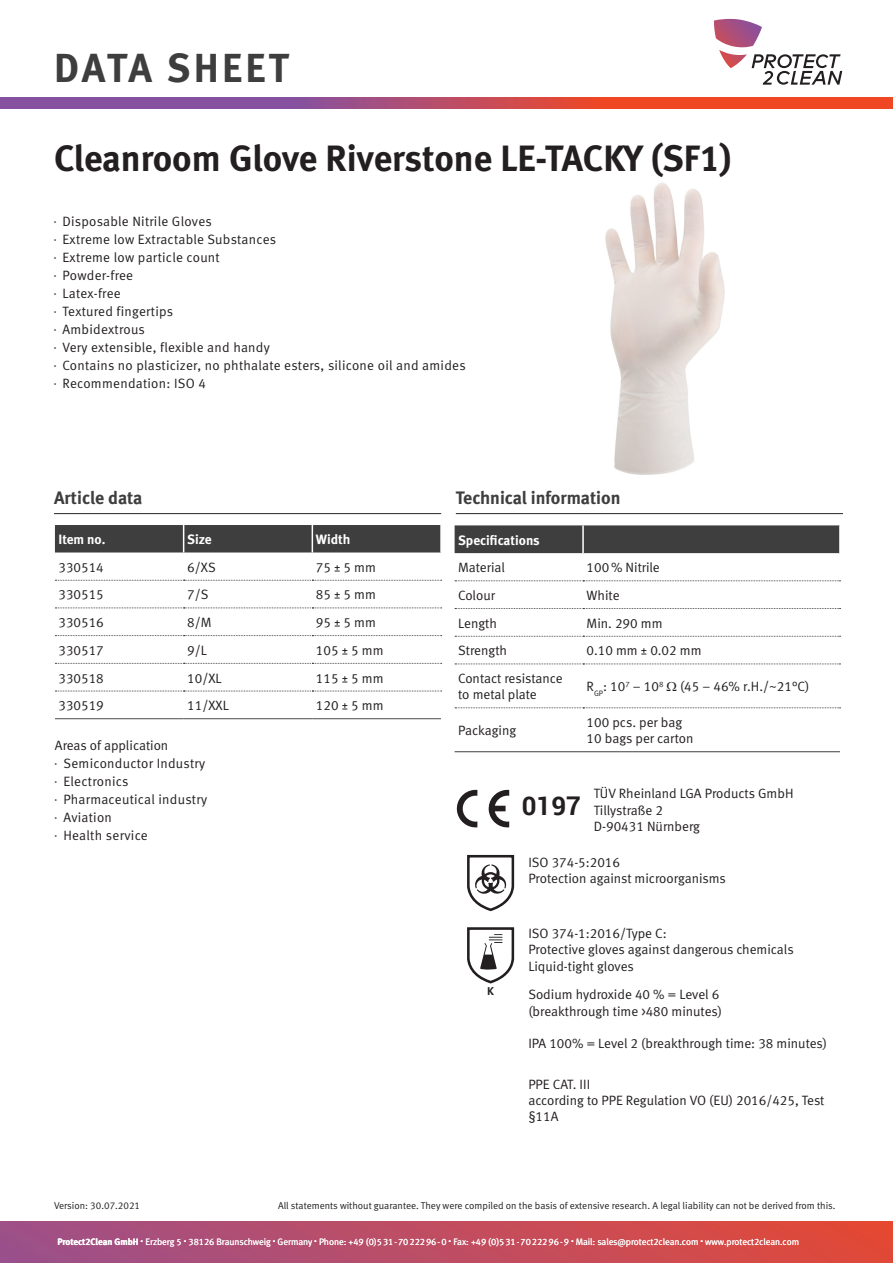
<style>
.page{position:relative;width:893px;height:1263px;background:#fff}
.page>*{position:absolute;margin:0;border:0;box-sizing:border-box;transform-origin:0 0}
.t1{font:40.5px "Meta Bold LF";letter-spacing:.08em;color:#3e3e3f}
.t2{font:36.6px "Meta Bold LF";color:#231f20}
.t3{font:700 25.8px "Roboto";color:#231f20}
.t4{font:18px "Meta Bold LF";color:#3e3e3f}
.Einleitung{font:13.5px/16.2px "Meta Normal LF";color:#231f20}
.Einleitung-2{font:13.5px "Meta Normal LF";letter-spacing:.02em;color:#231f20}
.t5{font:13.5px "Meta Bold LF";color:#fff}
.t6{font:800 10.5px "Futura Std";color:#231f20}
.t7{font:9.9px "Meta Normal LF";color:#231f20}
.t8{font:9.3px "Meta Normal LF";letter-spacing:-.005em;color:#fff}
.s1{font-family:"Myriad Pro";font-size:7.5px}
.s2{font-family:"Meta Bold LF"}
</style>
<div class="page">
<svg style="left:714px;top:19px;width:128px;height:66px"></svg>
<svg style="left:0;top:97px;width:893px;height:11px;background:#ba4c62"></svg>
<div style="left:0;top:1221px;width:893px;height:42px;background:linear-gradient(to right,#9b518c,#e34936)"></div>
<hr style="left:54px;top:513px;width:387px;height:1px;background:#3e3e3f">
<hr style="left:456px;top:513px;width:387px;height:1px;background:#3e3e3f">
<div style="left:455px;top:525px;width:384px;height:28px;background:#3e3e3f"></div>
<hr style="left:582px;top:525px;width:2px;height:28px;background:#fff">
<hr style="left:455px;top:751px;width:128px;height:1px;background:#3e3e3f">
<hr style="left:583px;top:751px;width:257px;height:1px;background:#3e3e3f">
<svg style="left:455px;top:580px;width:386px;height:1px"></svg>
<svg style="left:455px;top:608px;width:386px;height:1px"></svg>
<svg style="left:455px;top:636px;width:386px;height:1px"></svg>
<svg style="left:455px;top:663px;width:386px;height:1px"></svg>
<svg style="left:455px;top:707px;width:386px;height:1px"></svg>
<div style="left:55px;top:525px;width:385px;height:27px;background:#3e3e3f"></div>
<hr style="left:55px;top:718px;width:129px;height:1px;background:#4b4c4d">
<hr style="left:184px;top:718px;width:128px;height:1px;background:#4b4c4d">
<hr style="left:312px;top:718px;width:129px;height:1px;background:#4b4c4d">
<svg style="left:55px;top:580px;width:387px;height:1px"></svg>
<svg style="left:55px;top:607px;width:387px;height:1px"></svg>
<svg style="left:55px;top:635px;width:387px;height:1px"></svg>
<svg style="left:55px;top:663px;width:387px;height:1px"></svg>
<svg style="left:55px;top:691px;width:387px;height:1px"></svg>
<img style="left:606px;top:183px;width:118px;height:291px">
<svg style="left:456px;top:790px;width:21px;height:38px"></svg>
<svg style="left:488px;top:790px;width:21px;height:38px"></svg>
<svg style="left:467px;top:927px;width:48px;height:57px"></svg>
<svg style="left:467px;top:854px;width:48px;height:58px"></svg>
<h1 class="t1" style="left:54px;top:44px;width:236px">DATA SHEET</h1>
<p class="t2" style="left:54px;top:136px;width:679px">Cleanroom Glove Riverstone LE-TACKY (SF1)</p>
<p class="Einleitung" style="left:54px;top:213px;width:159px"><span class="s1">•</span> Disposable Nitrile Gloves</p>
<p class="Einleitung-2" style="left:54px;top:231px;width:224px"><span class="s1">•</span> Extreme low Extractable Substances</p>
<p class="Einleitung-2" style="left:54px;top:249px;width:167px"><span class="s1">•</span> Extreme low particle count</p>
<p class="Einleitung-2" style="left:54px;top:267px;width:81px"><span class="s1">•</span> Powder-free</p>
<p class="Einleitung-2" style="left:54px;top:285px;width:68px"><span class="s1">•</span> Latex-free</p>
<p class="Einleitung-2" style="left:54px;top:303px;width:121px"><span class="s1">•</span> Textured fingertips</p>
<p class="Einleitung-2" style="left:54px;top:321px;width:92px"><span class="s1">•</span> Ambidextrous</p>
<p class="Einleitung" style="left:54px;top:339px;width:217px"><span class="s1">•</span> Very extensible, flexible and handy</p>
<p class="Einleitung-2" style="left:54px;top:357px;width:413px"><span class="s1">•</span> Contains no plasticizer, no phthalate esters, silicone oil and amides</p>
<p class="Einleitung-2" style="left:54px;top:375px;width:154px"><span class="s1">•</span> Recommendation: ISO 4</p>
<h3 class="t4" style="left:54px;top:487px;width:90px">Article data</h3>
<h3 class="t4" style="left:456px;top:487px;width:166px">Technical information</h3>
<p class="t5" style="left:59px;top:531px;width:48px">Item no.</p>
<p class="t5" style="left:187px;top:531px;width:26px">Size</p>
<p class="t5" style="left:316px;top:531px;width:36px">Width</p>
<p class="Einleitung" style="left:59px;top:559px;width:47px">330514</p>
<p class="Einleitung" style="left:187px;top:559px;width:30px">6/XS</p>
<p class="Einleitung" style="left:316px;top:559px;width:62px">75 ± 5 mm</p>
<p class="Einleitung" style="left:59px;top:586px;width:47px">330515</p>
<p class="Einleitung" style="left:187px;top:586px;width:23px">7/S</p>
<p class="Einleitung" style="left:316px;top:586px;width:62px">85 ± 5 mm</p>
<p class="Einleitung" style="left:59px;top:614px;width:47px">330516</p>
<p class="Einleitung" style="left:187px;top:614px;width:26px">8/M</p>
<p class="Einleitung" style="left:316px;top:614px;width:62px">95 ± 5 mm</p>
<p class="Einleitung" style="left:59px;top:642px;width:47px">330517</p>
<p class="Einleitung" style="left:187px;top:642px;width:21px">9/L</p>
<p class="Einleitung" style="left:316px;top:642px;width:69px">105 ± 5 mm</p>
<p class="Einleitung" style="left:59px;top:670px;width:47px">330518</p>
<p class="Einleitung" style="left:187px;top:670px;width:36px">10/XL</p>
<p class="Einleitung" style="left:316px;top:670px;width:69px">115 ± 5 mm</p>
<p class="Einleitung" style="left:59px;top:697px;width:47px">330519</p>
<p class="Einleitung" style="left:187px;top:697px;width:43px">11/XXL</p>
<p class="Einleitung" style="left:316px;top:697px;width:69px">120 ± 5 mm</p>
<p class="Einleitung" style="left:55px;top:737px;width:115px">Areas of application</p>
<p class="Einleitung-2" style="left:55px;top:755px;width:152px"><span class="s1">•</span> Semiconductor Industry</p>
<p class="Einleitung-2" style="left:55px;top:773px;width:75px"><span class="s1">•</span> Electronics</p>
<p class="Einleitung-2" style="left:55px;top:791px;width:154px"><span class="s1">•</span> Pharmaceutical industry</p>
<p class="Einleitung-2" style="left:55px;top:809px;width:58px"><span class="s1">•</span> Aviation</p>
<p class="Einleitung-2" style="left:55px;top:827px;width:94px"><span class="s1">•</span> Health service</p>
<p class="t5" style="left:458px;top:532px;width:83px">Specifications</p>
<p class="Einleitung" style="left:458px;top:559px;width:48px">Material</p>
<p class="Einleitung" style="left:587px;top:559px;width:75px">100% Nitrile</p>
<p class="Einleitung" style="left:458px;top:587px;width:38px">Colour</p>
<p class="Einleitung" style="left:587px;top:587px;width:35px">White</p>
<p class="Einleitung" style="left:458px;top:615px;width:40px">Length</p>
<p class="Einleitung" style="left:587px;top:615px;width:77px">Min. 290 mm</p>
<p class="Einleitung" style="left:458px;top:642px;width:50px">Strength</p>
<p class="Einleitung" style="left:587px;top:642px;width:116px">0.10 mm ± 0.02 mm</p>
<p class="Einleitung" style="left:458px;top:670px;width:106px">Contact resistance to metal plate</p>
<p class="Einleitung" style="left:587px;top:678px;width:224px">R<sub>GP</sub>: 10<sup>7</sup> – 10<sup>8</sup> (45 – 46% r.H./~21°C)</p>
<p class="Einleitung" style="left:458px;top:722px;width:60px">Packaging</p>
<p class="Einleitung" style="left:587px;top:714px;width:97px">100 pcs. per bag</p>
<p class="Einleitung" style="left:587px;top:730px;width:108px">10 bags per carton</p>
<p class="t6" style="left:487px;top:985px;width:8px">K</p>
<p class="Einleitung" style="left:594px;top:785px;width:201px">TÜV Rheinland LGA Products GmbH</p>
<p class="Einleitung" style="left:594px;top:801px;width:71px">Tillystraße 2</p>
<p class="Einleitung" style="left:594px;top:818px;width:108px">D-90431 Nürnberg</p>
<p class="Einleitung" style="left:528px;top:854px;width:93px">ISO 374-5:2016</p>
<p class="Einleitung" style="left:528px;top:870px;width:199px">Protection against microorganisms</p>
<p class="t3" style="left:522px;top:788px;width:61px">0197</p>
<p class="Einleitung" style="left:528px;top:925px;width:140px">ISO 374-1:2016/Type C:</p>
<p class="Einleitung" style="left:528px;top:941px;width:267px">Protective gloves against dangerous chemicals</p>
<p class="Einleitung" style="left:528px;top:958px;width:107px">Liquid-tight gloves</p>
<p class="Einleitung" style="left:528px;top:986px;width:195px">Sodium hydroxide 40 % = Level 6 (breakthrough time &gt;480 minutes)</p>
<p class="Einleitung" style="left:528px;top:1035px;width:300px">IPA 100% = Level 2 (breakthrough time: 38 minutes)</p>
<p class="Einleitung" style="left:528px;top:1076px;width:298px">PPE CAT. III<br>according to PPE Regulation VO (EU) 2016/425, Test §11A</p>
<p class="t7" style="left:54px;top:1200px;width:88px">Version: 30.07.2021</p>
<p class="t7" style="left:278px;top:1200px;width:559px">All statements without guarantee. They were compiled on the basis of extensive research. A legal liability can not be derived from this.</p>
<p class="t8" style="left:57px;top:1236px;width:743px"><span class="s2">Protect2Clean GmbH</span> <sup>•</sup> Erzberg 5 <sup>•</sup> 38126 Braunschweig <sup>•</sup> Germany <sup>•</sup> Phone: +49 (0)531-7022296-0 <sup>•</sup> Fax: +49 (0)531-7022296-9 <sup>•</sup> Mail: sales@protect2clean.com <sup>•</sup> www.protect2clean.com</p>
</div>
